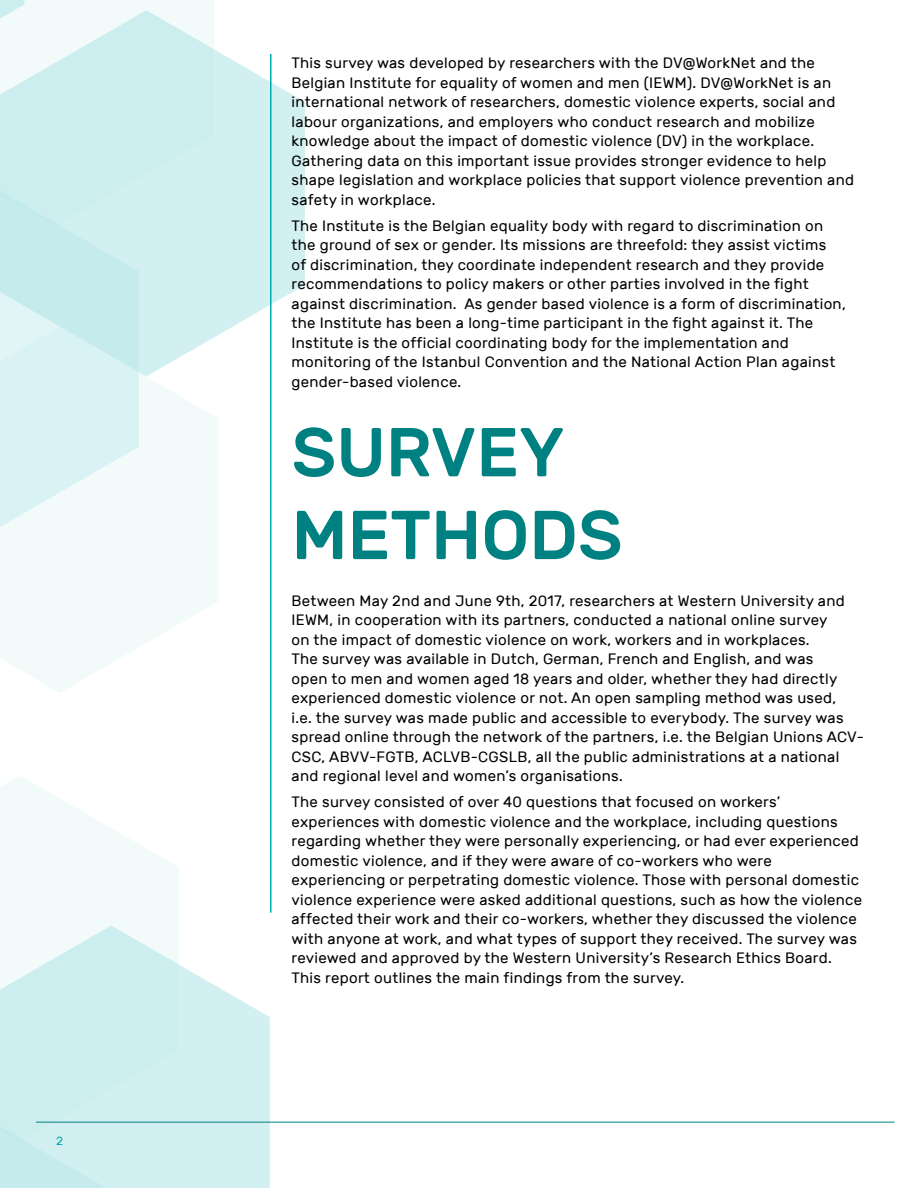
<style>
.page{position:relative;width:918px;height:1188px;background:#fff}
.page>*{position:absolute;margin:0;border:0;box-sizing:border-box;transform-origin:0 0}
.t1{font:500 69px/82.8px "Rubik";color:#008181}
.t2{font:15px/19.5px "Rubik";letter-spacing:.02em;color:#000}
.t3{font:12px "Rubik";color:#00aab0}
</style>
<div class="page">
<div style="left:24px;top:0;width:190px;height:10px;background:#f2fafa"></div>
<svg style="left:0;top:377px;width:218px;height:315px;fill:#f2fafa"></svg>
<svg style="left:0;top:0;width:24px;height:10px"></svg>
<svg style="left:0;top:10px;width:305px;height:367px;fill:#d2f0f1"></svg>
<svg style="left:0;top:183px;width:139px;height:351px;background:#d5f0f1"></svg>
<svg style="left:0;top:776px;width:179px;height:150px;fill:#f2fafa"></svg>
<svg style="left:0;top:926px;width:270px;height:262px;fill:#d2f0f1"></svg>
<div style="left:0;top:1099px;width:104px;height:89px;background:#cceeef"></div>
<hr style="left:36px;top:1122px;width:859px;height:1px;background:#008181">
<hr style="left:270px;top:54px;width:2px;height:859px;background:#00aab0">
<p class="t3" style="left:56px;top:1134px;width:8px">2</p>
<p class="t2" style="left:292px;top:53px;width:564px">This survey was developed by researchers with the DV@WorkNet and the Belgian Institute for equality of women and men (IEWM). DV@WorkNet is an international network of researchers, domestic violence experts, social and labour organizations, and employers who conduct research and mobilize knowledge about the impact of domestic violence (DV) in the workplace.<br>Gathering data on this important issue provides stronger evidence to help shape legislation and workplace policies that support violence prevention and safety in workplace.</p>
<p class="t2" style="left:292px;top:216px;width:556px">The Institute is the Belgian equality body with regard to discrimination on the ground of sex or gender. Its missions are threefold: they assist victims<br>of discrimination, they coordinate independent research and they provide recommendations to policy makers or other parties involved in the fight against discrimination. As gender based violence is a form of discrimination, the Institute has been a long-time participant in the fight against it. The Institute is the official coordinating body for the implementation and monitoring of the Istanbul Convention and the National Action Plan against gender-based violence.</p>
<h1 class="t1" style="left:292px;top:412px;width:333px">SURVEY<br>METHODS</h1>
<p class="t2" style="left:292px;top:591px;width:574px">Between May 2nd and June 9th, 2017, researchers at Western University and IEWM, in cooperation with its partners, conducted a national online survey<br>on the impact of domestic violence on work, workers and in workplaces.<br>The survey was available in Dutch, German, French and English, and was<br>open to men and women aged 18 years and older, whether they had directly experienced domestic violence or not. An open sampling method was used,<br>i.e. the survey was made public and accessible to everybody. The survey was spread online through the network of the partners, i.e. the Belgian Unions ACV-CSC, ABVV-FGTB, ACLVB-CGSLB, all the public administrations at a national and regional level and women’s organisations.</p>
<p class="t2" style="left:292px;top:793px;width:572px">The survey consisted of over 40 questions that focused on workers’ experiences with domestic violence and the workplace, including questions regarding whether they were personally experiencing, or had ever experienced domestic violence, and if they were aware of co-workers who were experiencing or perpetrating domestic violence. Those with personal domestic violence experience were asked additional questions, such as how the violence affected their work and their co-workers, whether they discussed the violence with anyone at work, and what types of support they received. The survey was reviewed and approved by the Western University’s Research Ethics Board.<br>This report outlines the main findings from the survey.</p>
</div>
